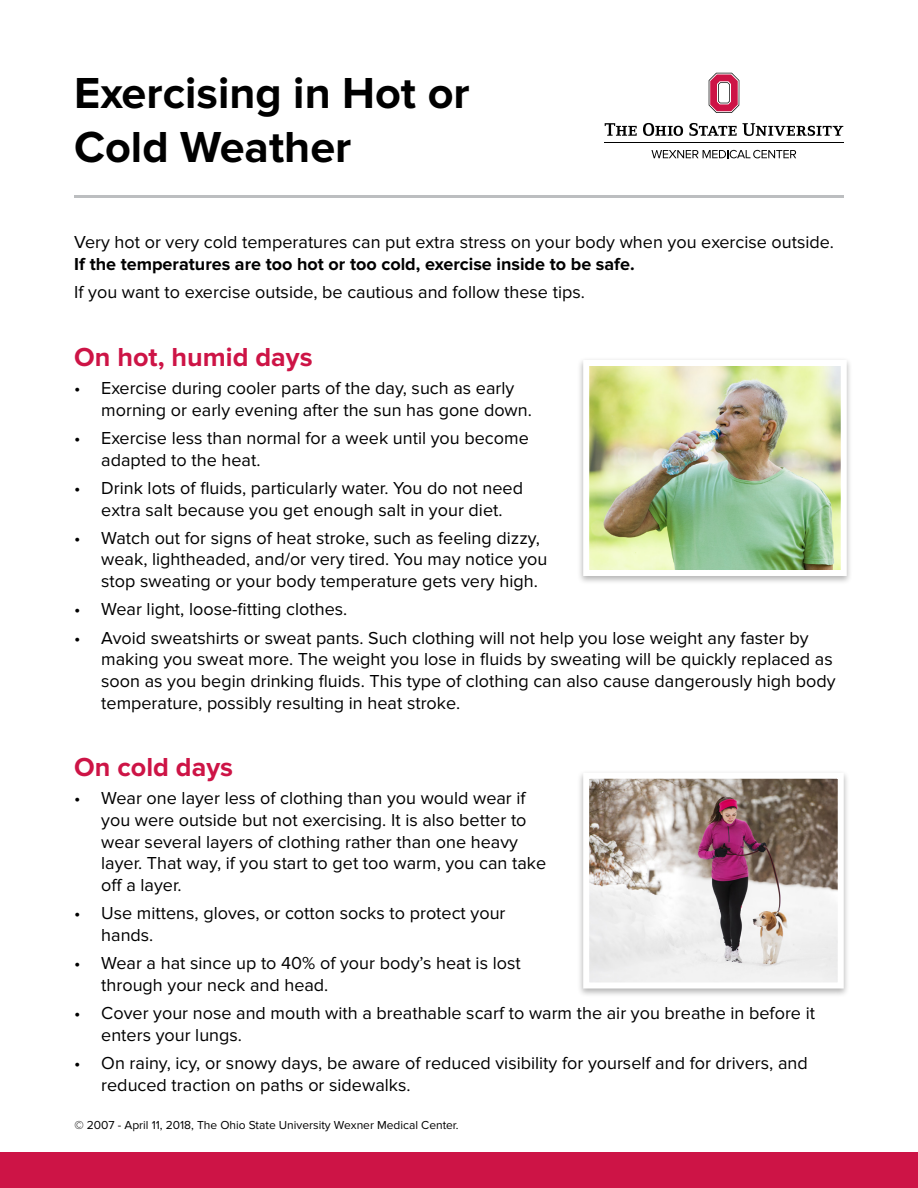
<style>
.page{position:relative;width:918px;height:1188px;background:#fff}
.page>*{position:absolute;margin:0;border:0;box-sizing:border-box;transform-origin:0 0}
.t1{font:700 45px/54px "Proxima Nova";color:#000}
.t2{font:700 27px "Proxima Nova";color:#cd1446}
.t3{font:18px/21.6px "Proxima Nova";color:#000}
.t4{font:700 18px "Proxima Nova";color:#000}
.t5{font:12px "Proxima Nova";color:#000}
</style>
<div class="page">
<div style="left:0;top:1152px;width:918px;height:36px;background:#cd1446"></div>
<hr style="left:74px;top:195px;width:770px;height:3px;background:#bcbec0">
<svg style="left:651px;top:150px;width:145px;height:8px"></svg>
<svg style="left:605px;top:123px;width:32px;height:13px"></svg>
<svg style="left:643px;top:123px;width:40px;height:13px"></svg>
<svg style="left:689px;top:123px;width:154px;height:13px"></svg>
<svg style="left:709px;top:73px;width:30px;height:40px"></svg>
<hr style="left:604px;top:143px;width:240px;height:1px;background:#000">
<div style="left:577px;top:770px;width:273px;height:228px;background:#000;opacity:.3"></div>
<img style="left:590px;top:780px;width:247px;height:201px">
<div style="left:583px;top:773px;width:261px;height:215px;border:6px solid #fff"></div>
<div style="left:577px;top:357px;width:276px;height:228px;background:#000;opacity:.3"></div>
<img style="left:590px;top:367px;width:250px;height:202px">
<div style="left:583px;top:360px;width:264px;height:216px;border:6px solid #fff"></div>
<h1 class="t1" style="left:74px;top:67px;width:397px">Exercising in Hot or<br>Cold Weather</h1>
<p class="t3" style="left:74px;top:232px;width:761px">Very hot or very cold temperatures can put extra stress on your body when you exercise outside.</p>
<p class="t4" style="left:74px;top:253px;width:562px">If the temperatures are too hot or too cold, exercise inside to be safe.</p>
<p class="t3" style="left:74px;top:282px;width:512px">If you want to exercise outside, be cautious and follow these tips.</p>
<h2 class="t2" style="left:74px;top:341px;width:240px">On hot, humid days</h2>
<p class="t3" style="left:101px;top:378px;width:432px;text-indent:-27px">• Exercise during cooler parts of the day, such as early morning or early evening after the sun has gone down.</p>
<p class="t3" style="left:101px;top:427px;width:429px;text-indent:-27px">• Exercise less than normal for a week until you become adapted to the heat.</p>
<p class="t3" style="left:74px;top:477px;width:450px;text-align:center">• Drink lots of fluids, particularly water. You do not need extra salt because you get enough salt in your diet.</p>
<p class="t3" style="left:101px;top:527px;width:448px;text-indent:-27px">• Watch out for signs of heat stroke, such as feeling dizzy, weak, lightheaded, and/or very tired. You may notice you stop sweating or your body temperature gets very high.</p>
<p class="t3" style="left:74px;top:599px;width:275px">• Wear light, loose-fitting clothes.</p>
<p class="t3" style="left:101px;top:627px;width:736px;text-indent:-27px">• Avoid sweatshirts or sweat pants. Such clothing will not help you lose weight any faster by making you sweat more. The weight you lose in fluids by sweating will be quickly replaced as soon as you begin drinking fluids. This type of clothing can also cause dangerously high body temperature, possibly resulting in heat stroke.</p>
<h2 class="t2" style="left:74px;top:752px;width:160px">On cold days</h2>
<p class="t3" style="left:101px;top:788px;width:446px;text-indent:-27px">• Wear one layer less of clothing than you would wear if you were outside but not exercising. It is also better to wear several layers of clothing rather than one heavy layer. That way, if you start to get too warm, you can take off a layer.</p>
<p class="t3" style="left:101px;top:903px;width:406px;text-indent:-27px">• Use mittens, gloves, or cotton socks to protect your hands.</p>
<p class="t3" style="left:101px;top:953px;width:421px;text-indent:-27px">• Wear a hat since up to 40% of your body’s heat is lost through your neck and head.</p>
<p class="t3" style="left:101px;top:1003px;width:715px;text-indent:-27px">• Cover your nose and mouth with a breathable scarf to warm the air you breathe in before it enters your lungs.</p>
<p class="t3" style="left:101px;top:1053px;width:708px;text-indent:-27px">• On rainy, icy, or snowy days, be aware of reduced visibility for yourself and for drivers, and reduced traction on paths or sidewalks.</p>
<p class="t5" style="left:74px;top:1118px;width:386px">© 2007 - April 11, 2018, The Ohio State University Wexner Medical Center.</p>
</div>
